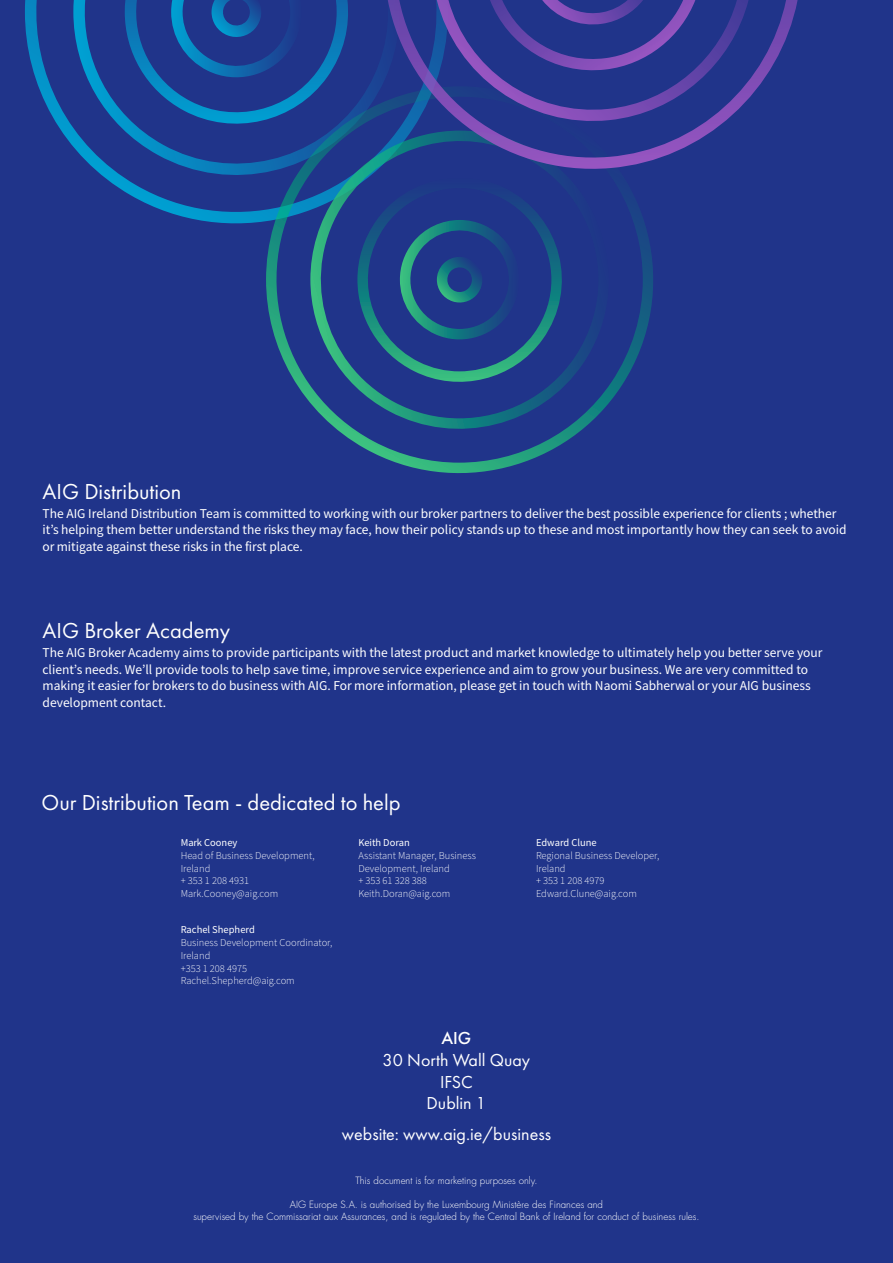
<style>
.page{position:relative;width:893px;height:1263px;background:#fff}
.page>*{position:absolute;margin:0;border:0;box-sizing:border-box;transform-origin:0 0}
.intro{font:22.5px "Futura PT";color:#fff}
.intro-2{font:18px "Futura PT";color:#fff}
.t1{font:500 18px "Futura PT";color:#fff}
.intro-3{font:13.5px/16.5px "Source Sans Variable";color:#fff}
.intro-4{font:300 10.5px/12.8px "Source Sans Pro";color:#fff}
.intro-5{font:10.5px "Source Sans Variable";color:#fff}
.intro-6{font:300 9.75px/11.7px "Futura";color:#fff;text-align:center}
</style>
<div class="page">
<div style="left:0;top:0;width:893px;height:644px;background:#20348a"></div>
<svg style="left:25px;top:0;width:363px;height:224px"></svg>
<svg style="left:125px;top:0;width:225px;height:137px"></svg>
<svg style="left:247px;top:74px;width:400px;height:160px"></svg>
<svg style="left:352px;top:178px;width:227px;height:56px"></svg>
<svg style="left:388px;top:0;width:410px;height:177px"></svg>
<svg style="left:437px;top:0;width:312px;height:128px"></svg>
<div style="left:0;top:234px;width:893px;height:1029px;background:#20348a"></div>
<p class="intro" style="left:43px;top:478px;width:140px">AIG Distribution</p>
<p class="intro-3" style="left:43px;top:505px;width:806px">The AIG Ireland Distribution Team is committed to working with our broker partners to deliver the best possible experience for clients ; whether it’s helping them better understand the risks they may face, how their policy stands up to these and most importantly how they can seek to avoid or mitigate against these risks in the first place.</p>
<p class="intro" style="left:43px;top:617px;width:189px">AIG Broker Academy</p>
<p class="intro-3" style="left:43px;top:645px;width:782px">The AIG Broker Academy aims to provide participants with the latest product and market knowledge to ultimately help you better serve your client’s needs. We’ll provide tools to help save time, improve service experience and aim to grow your business. We are very committed to making it easier for brokers to do business with AIG. For more information, please get in touch with Naomi Sabherwal or your AIG business development contact.</p>
<p class="intro" style="left:42px;top:789px;width:360px">Our Distribution Team - dedicated to help</p>
<p class="intro-5" style="left:181px;top:836px;width:58px">Mark Cooney</p>
<p class="intro-4" style="left:181px;top:849px;width:136px">Head of Business Development,<br>Ireland</p>
<p class="intro-4" style="left:181px;top:875px;width:70px">+ 353 1 208 4931</p>
<p class="intro-4" style="left:181px;top:887px;width:99px">Mark.Cooney@aig.com</p>
<p class="intro-5" style="left:181px;top:924px;width:76px">Rachel Shepherd</p>
<p class="intro-4" style="left:181px;top:937px;width:153px">Business Development Coordinator,<br>Ireland</p>
<p class="intro-4" style="left:181px;top:962px;width:68px">+353 1 208 4975</p>
<p class="intro-4" style="left:181px;top:975px;width:116px">Rachel.Shepherd@aig.com</p>
<p class="intro-5" style="left:358px;top:836px;width:53px">Keith Doran</p>
<p class="intro-4" style="left:358px;top:849px;width:119px">Assistant Manager, Business<br>Development, Ireland</p>
<p class="intro-4" style="left:358px;top:875px;width:70px">+ 353 61 328 388</p>
<p class="intro-4" style="left:358px;top:887px;width:94px">Keith.Doran@aig.com</p>
<p class="intro-5" style="left:536px;top:836px;width:62px">Edward Clune</p>
<p class="intro-4" style="left:536px;top:849px;width:125px">Regional Business Developer,<br>Ireland</p>
<p class="intro-4" style="left:536px;top:875px;width:70px">+ 353 1 208 4979</p>
<p class="intro-4" style="left:536px;top:887px;width:102px">Edward.Clune@aig.com</p>
<p class="t1" style="left:441px;top:1027px;width:31px">AIG</p>
<p class="intro-2" style="left:383px;top:1049px;width:149px">30 North Wall Quay</p>
<p class="intro-2" style="left:440px;top:1071px;width:34px">IFSC</p>
<p class="intro-2" style="left:427px;top:1092px;width:61px">Dublin 1</p>
<p class="intro-2" style="left:342px;top:1124px;width:211px">website: www.aig.ie/business</p>
<p class="intro-6" style="left:355px;top:1174px;width:184px">This document is for marketing purposes only.</p>
<p class="intro-6" style="left:193px;top:1199px;width:508px">AIG Europe S.A. is authorised by the Luxembourg Ministère des Finances and<br>supervised by the Commissariat aux Assurances, and is regulated by the Central Bank of Ireland for conduct of business rules.</p>
</div>
